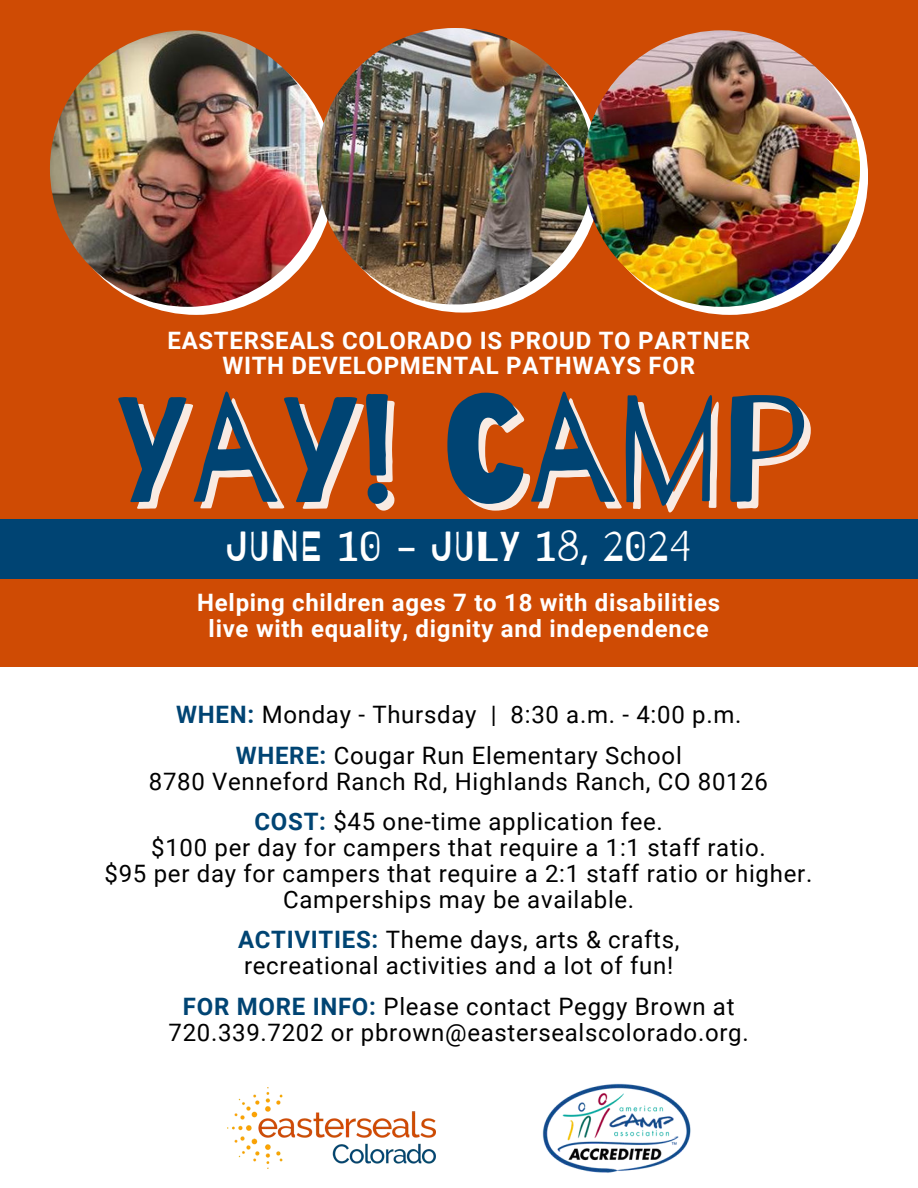
<style>
.page{position:relative;width:918px;height:1188px;background:#fff}
.page>*{position:absolute;margin:0;border:0;box-sizing:border-box;transform-origin:0 0}
.t1{font:151.35px "Barrio";color:rgb(255 255 255/.89)}
.t2{font:42px "Barrio";letter-spacing:.03em;color:#fff}
.t3{font:24px "Roboto";letter-spacing:.03em;color:#000}
.t4{font:700 24px/25.8px "Roboto";letter-spacing:.03em;color:#fff;text-align:center}
.s1{font-weight:700;color:#004473}
</style>
<div class="page">
<div style="left:0;top:0;width:918px;height:667px;background:#cf4b04"></div>
<svg style="left:58px;top:38px;width:277px;height:277px;background:#faf3f0"></svg>
<img style="left:50px;top:30px;width:276px;height:277px;border-radius:50%">
<div style="left:325px;top:36px;width:276px;height:277px;background:#fff;border-radius:50%"></div>
<img style="left:317px;top:28px;width:276px;height:277px;border-radius:50%">
<div style="left:592px;top:38px;width:276px;height:277px;background:#fff;border-radius:50%"></div>
<img style="left:583px;top:30px;width:277px;height:277px;border-radius:50%">
<div style="left:0;top:520px;width:918px;height:59px;background:#004473"></div>
<img style="left:542px;top:1083px;width:149px;height:90px">
<img style="left:227px;top:1088px;width:209px;height:81px">
<h2 class="t4" style="left:167px;top:327px;width:584px">EASTERSEALS COLORADO IS PROUD TO PARTNER<br>WITH DEVELOPMENTAL PATHWAYS FOR</h2>
<h1 class="t1" style="left:120px;top:375px;width:693px">YAY! CAMP</h1>
<h4 class="t2" style="left:227px;top:524px;width:465px">JUNE 10 - JULY 18, 2024</h4>
<h3 class="t4" style="left:197px;top:590px;width:524px">Helping children ages 7 to 18 with disabilities live with equality, dignity and independence</h3>
<p class="t3" style="left:176px;top:701px;width:567px"><span class="s1">WHEN:</span> Monday - Thursday | 8:30 a.m. - 4:00 p.m.</p>
<p class="t3" style="left:236px;top:742px;width:448px"><span class="s1">WHERE:</span> Cougar Run Elementary School</p>
<p class="t3" style="left:149px;top:767px;width:621px">8780 Venneford Ranch Rd, Highlands Ranch, CO 80126</p>
<p class="t3" style="left:255px;top:808px;width:410px"><span class="s1">COST:</span> $45 one-time application fee.</p>
<p class="t3" style="left:151px;top:834px;width:616px">$100 per day for campers that require a 1:1 staff ratio.</p>
<p class="t3" style="left:105px;top:860px;width:709px">$95 per day for campers that require a 2:1 staff ratio or higher.</p>
<p class="t3" style="left:283px;top:886px;width:353px">Camperships may be available.</p>
<p class="t3" style="left:238px;top:926px;width:443px"><span class="s1">ACTIVITIES:</span> Theme days, arts &amp; crafts,</p>
<p class="t3" style="left:244px;top:952px;width:431px">recreational activities and a lot of fun!</p>
<p class="t3" style="left:183px;top:992px;width:553px"><span class="s1">FOR MORE INFO:</span> Please contact Peggy Brown at</p>
<p class="t3" style="left:169px;top:1018px;width:582px">720.339.7202 or pbrown@eastersealscolorado.org.</p>
</div>
